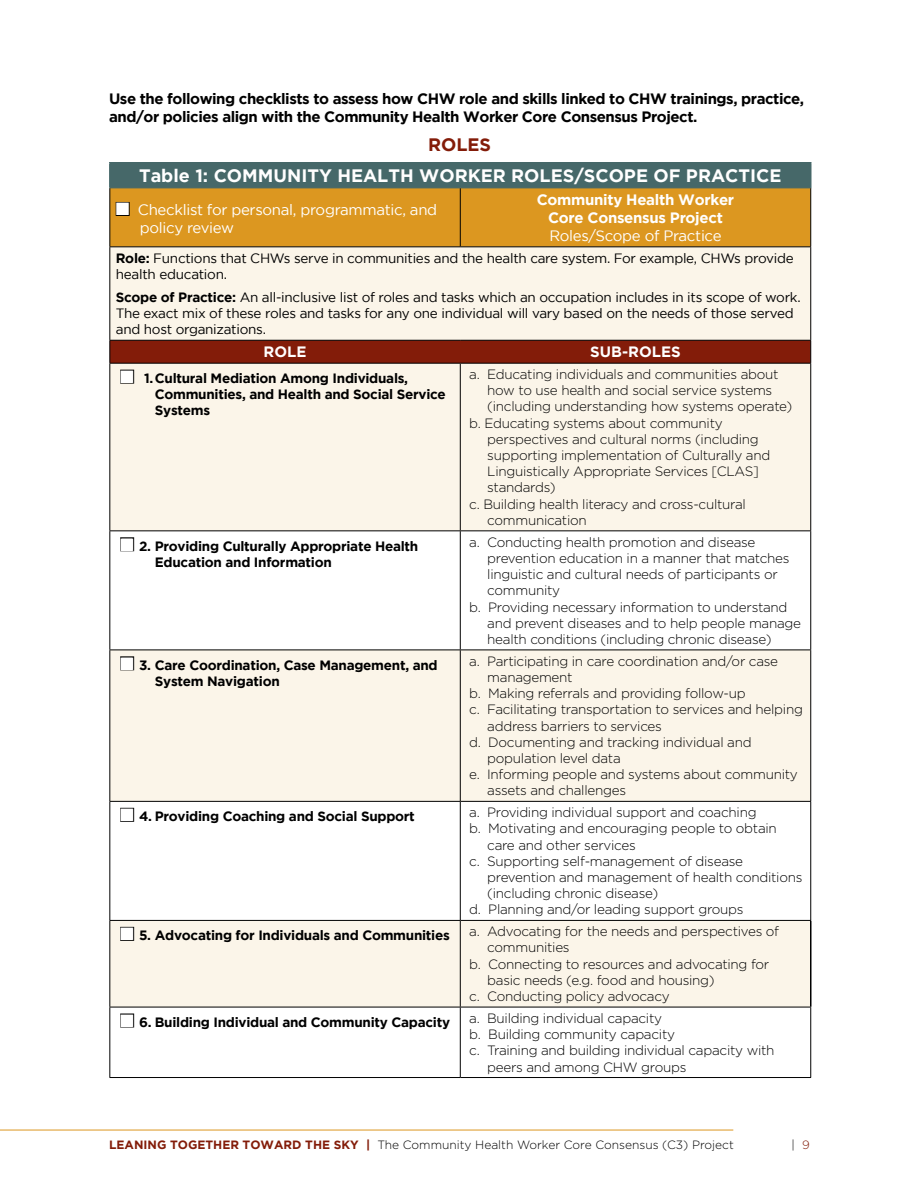
<style>
.page{position:relative;width:918px;height:1188px;background:#fff}
.page>*{position:absolute;margin:0;border:0;box-sizing:border-box;transform-origin:0 0}
.t1{font:700 18px "Gotham";color:#fff}
.t2{font:700 18px "Gotham";color:#831c09}
.t3{font:700 15px/18px "Gotham";letter-spacing:-.03em;color:#000}
.t4{font:15px/18px "Gotham";letter-spacing:-.02em;color:#fff}
.t5{font:700 15px "Gotham";letter-spacing:-.02em;color:#fff}
.t6{font:700 15px "Gotham";color:#fff}
.t7{font:300 13.5px/16.2px "Gotham";letter-spacing:-.02em;color:#000}
.t8{font:700 13.5px/16.2px "Gotham";letter-spacing:-.02em;color:#000}
.t9{font:13.5px/16.2px "Gotham";letter-spacing:-.02em;color:#000}
.t10{font:300 12px "Gotham";color:#000}
.s1{font-weight:700}
.s2{color:#fff}
.s3{font-weight:700;color:#831c09}
.s4{color:#831c09}
</style>
<div class="page">
<hr style="left:0;top:1130px;width:733px;height:1px;background:#dc9720">
<div style="left:110px;top:163px;width:701px;height:25px;background:#466869"></div>
<div style="left:110px;top:189px;width:700px;height:57px;background:#dc9720"></div>
<svg style="left:110px;top:247px;width:700px;height:760px;fill:#fbf5e9"></svg>
<hr style="left:810px;top:921px;width:2px;height:86px;background:#000">
<hr style="left:810px;top:163px;width:2px;height:25px;background:#466869">
<hr style="left:810px;top:247px;width:1px;height:93px;background:#000">
<hr style="left:109px;top:162px;width:351px;height:2px;background:#466869">
<hr style="left:109px;top:163px;width:2px;height:25px;background:#466869">
<hr style="left:460px;top:162px;width:351px;height:2px;background:#466869">
<hr style="left:109px;top:247px;width:1px;height:93px;background:#000">
<hr style="left:109px;top:364px;width:1px;height:166px;background:#000">
<hr style="left:460px;top:364px;width:1px;height:166px;background:#000">
<hr style="left:810px;top:364px;width:1px;height:166px;background:#000">
<hr style="left:109px;top:188px;width:351px;height:1px;background:#466869">
<hr style="left:460px;top:188px;width:351px;height:1px;background:#466869">
<hr style="left:109px;top:188px;width:1px;height:58px;background:#000">
<hr style="left:460px;top:188px;width:1px;height:58px;background:#000">
<hr style="left:810px;top:188px;width:1px;height:58px;background:#000">
<hr style="left:109px;top:246px;width:351px;height:1px;background:#000">
<hr style="left:460px;top:246px;width:351px;height:1px;background:#000">
<hr style="left:109px;top:530px;width:351px;height:1px;background:#000">
<hr style="left:109px;top:531px;width:1px;height:119px;background:#000">
<hr style="left:460px;top:530px;width:351px;height:1px;background:#000">
<hr style="left:460px;top:531px;width:1px;height:119px;background:#000">
<hr style="left:810px;top:531px;width:1px;height:119px;background:#000">
<hr style="left:109px;top:650px;width:351px;height:1px;background:#000">
<hr style="left:109px;top:650px;width:1px;height:151px;background:#000">
<hr style="left:460px;top:650px;width:351px;height:1px;background:#000">
<hr style="left:460px;top:650px;width:1px;height:151px;background:#000">
<hr style="left:810px;top:650px;width:1px;height:151px;background:#000">
<hr style="left:460px;top:801px;width:351px;height:1px;background:#000">
<hr style="left:810px;top:802px;width:1px;height:118px;background:#000">
<hr style="left:460px;top:920px;width:351px;height:1px;background:#000">
<hr style="left:109px;top:801px;width:351px;height:1px;background:#000">
<hr style="left:109px;top:802px;width:1px;height:118px;background:#000">
<hr style="left:460px;top:802px;width:1px;height:118px;background:#000">
<svg style="left:109px;top:340px;width:702px;height:23px;background:#7d1b09"></svg>
<hr style="left:109px;top:363px;width:351px;height:1px;background:#000">
<hr style="left:460px;top:363px;width:351px;height:1px;background:#000">
<hr style="left:109px;top:920px;width:351px;height:1px;background:#000">
<hr style="left:109px;top:921px;width:1px;height:86px;background:#000">
<hr style="left:460px;top:921px;width:1px;height:86px;background:#000">
<hr style="left:109px;top:1007px;width:351px;height:1px;background:#000">
<hr style="left:109px;top:1007px;width:1px;height:70px;background:#000">
<hr style="left:109px;top:1077px;width:351px;height:1px;background:#000">
<hr style="left:460px;top:1007px;width:351px;height:1px;background:#000">
<hr style="left:460px;top:1007px;width:1px;height:70px;background:#000">
<hr style="left:810px;top:1007px;width:1px;height:70px;background:#000">
<hr style="left:460px;top:1077px;width:351px;height:1px;background:#000">
<div style="left:116px;top:202px;width:14px;height:14px;border:2px solid #000"></div>
<div style="left:120px;top:370px;width:14px;height:14px;border:2px solid #000"></div>
<div style="left:120px;top:537px;width:14px;height:14px;border:2px solid #000"></div>
<div style="left:120px;top:656px;width:14px;height:14px;border:2px solid #000"></div>
<div style="left:120px;top:808px;width:14px;height:14px;border:2px solid #000"></div>
<div style="left:120px;top:927px;width:14px;height:14px;border:2px solid #000"></div>
<div style="left:120px;top:1014px;width:14px;height:13px;border:2px solid #000"></div>
<p class="t3" style="left:109px;top:90px;width:697px">Use the following checklists to assess how CHW role and skills linked to CHW trainings, practice, and/or policies align with the Community Health Worker Core Consensus Project.</p>
<p class="t2" style="left:428px;top:134px;width:65px">ROLES</p>
<p class="t1" style="left:139px;top:165px;width:644px">Table 1: COMMUNITY HEALTH WORKER ROLES/SCOPE OF PRACTICE</p>
<p class="t4" style="left:140px;top:201px;width:299px;text-indent:-24px">■ Checklist for personal, programmatic, and policy review</p>
<p class="t5" style="left:537px;top:191px;width:199px">Community Health Worker</p>
<p class="t5" style="left:548px;top:209px;width:176px">Core Consensus Project</p>
<p class="t4" style="left:549px;top:226px;width:174px">Roles/Scope of Practice</p>
<p class="t9" style="left:116px;top:250px;width:679px"><span class="s1">Role:</span> Functions that CHWs serve in communities and the health care system. For example, CHWs provide health education.</p>
<p class="t9" style="left:116px;top:289px;width:684px"><span class="s1">Scope of Practice:</span> An all-inclusive list of roles and tasks which an occupation includes in its scope of work.<br>The exact mix of these roles and tasks for any one individual will vary based on the needs of those served and host organizations.</p>
<p class="t5" style="left:264px;top:343px;width:44px">ROLE</p>
<p class="t6" style="left:590px;top:343px;width:92px">SUB-ROLES</p>
<p class="t8" style="left:155px;top:370px;width:293px;text-indent:-34px"><span class="s2">■</span> 1.Cultural Mediation Among Individuals,<br>Communities, and Health and Social Service<br>Systems</p>
<p class="t7" style="left:487px;top:366px;width:307px;text-indent:-18px">a. Educating individuals and communities about how to use health and social service systems (including understanding how systems operate)</p>
<p class="t7" style="left:487px;top:415px;width:284px;text-indent:-18px">b. Educating systems about community perspectives and cultural norms (including supporting implementation of Culturally and Linguistically Appropriate Services [CLAS] standards)</p>
<p class="t7" style="left:487px;top:496px;width:260px;text-indent:-18px">c. Building health literacy and cross-cultural communication</p>
<p class="t8" style="left:155px;top:537px;width:265px;text-indent:-34px"><span class="s2">■</span> 2. Providing Culturally Appropriate Health<br>Education and Information</p>
<p class="t7" style="left:487px;top:534px;width:304px;text-indent:-18px">a. Conducting health promotion and disease prevention education in a manner that matches linguistic and cultural needs of participants or community</p>
<p class="t7" style="left:487px;top:598px;width:315px;text-indent:-18px">b. Providing necessary information to understand and prevent diseases and to help people manage health conditions (including chronic disease)</p>
<p class="t8" style="left:155px;top:656px;width:284px;text-indent:-34px"><span class="s2">■</span> 3. Care Coordination, Case Management, and<br>System Navigation</p>
<p class="t7" style="left:487px;top:653px;width:292px;text-indent:-18px">a. Participating in care coordination and/or case management</p>
<p class="t7" style="left:469px;top:685px;width:278px">b. Making referrals and providing follow-up</p>
<p class="t7" style="left:487px;top:701px;width:317px;text-indent:-18px">c. Facilitating transportation to services and helping address barriers to services</p>
<p class="t7" style="left:487px;top:734px;width:266px;text-indent:-18px">d. Documenting and tracking individual and population level data</p>
<p class="t7" style="left:487px;top:766px;width:312px;text-indent:-18px">e. Informing people and systems about community assets and challenges</p>
<p class="t8" style="left:120px;top:808px;width:296px"><span class="s2">■</span> 4. Providing Coaching and Social Support</p>
<p class="t7" style="left:469px;top:804px;width:289px">a. Providing individual support and coaching</p>
<p class="t7" style="left:487px;top:820px;width:291px;text-indent:-18px">b. Motivating and encouraging people to obtain care and other services</p>
<p class="t7" style="left:487px;top:853px;width:317px;text-indent:-18px">c. Supporting self-management of disease prevention and management of health conditions (including chronic disease)</p>
<p class="t7" style="left:469px;top:901px;width:276px">d. Planning and/or leading support groups</p>
<p class="t8" style="left:120px;top:927px;width:331px"><span class="s2">■</span> 5. Advocating for Individuals and Communities</p>
<p class="t7" style="left:487px;top:923px;width:293px;text-indent:-18px">a. Advocating for the needs and perspectives of communities</p>
<p class="t7" style="left:487px;top:956px;width:284px;text-indent:-18px">b. Connecting to resources and advocating for basic needs (e.g. food and housing)</p>
<p class="t7" style="left:469px;top:988px;width:202px">c. Conducting policy advocacy</p>
<p class="t8" style="left:120px;top:1014px;width:331px"><span class="s2">■</span> 6. Building Individual and Community Capacity</p>
<p class="t7" style="left:469px;top:1010px;width:194px">a. Building individual capacity</p>
<p class="t7" style="left:469px;top:1026px;width:207px">b. Building community capacity</p>
<p class="t7" style="left:487px;top:1042px;width:289px;text-indent:-18px">c. Training and building individual capacity with peers and among CHW groups</p>
<p class="t10" style="left:109px;top:1138px;width:626px"><span class="s3">LEANING TOGETHER TOWARD THE SKY |</span> The Community Health Worker Core Consensus (C3) Project</p>
<p class="t10" style="left:792px;top:1138px;width:20px">| <span class="s4">9</span></p>
</div>
